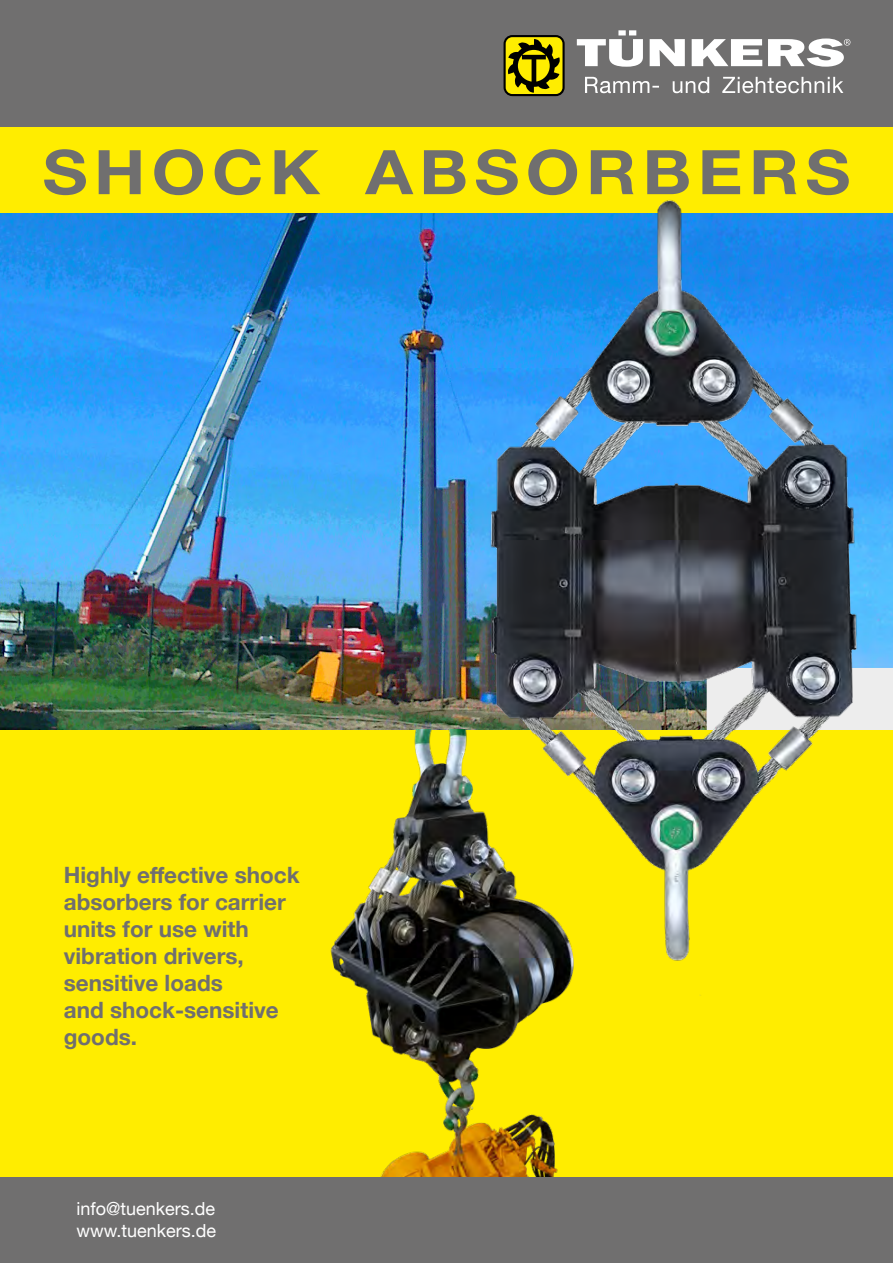
<style>
.page{position:relative;width:893px;height:1263px;background:#fff}
.page>*{position:absolute;margin:0;border:0;box-sizing:border-box;transform-origin:0 0}
.t1{font:700 61.5px "Helvetica Neue";letter-spacing:.09em;color:#706f6f;scale:1.13 1}
.t2{font:700 22.5px/27px "Helvetica Neue";color:#706f6f}
.t3{font:18px/21.6px "Helvetica Neue";color:#fff}
</style>
<div class="page">
<div style="left:0;top:0;width:893px;height:128px;background:#706f6f"></div>
<div style="left:0;top:128px;width:893px;height:1049px;background:#ffed00"></div>
<img style="left:0;top:214px;width:469px;height:515px">
<img style="left:290px;top:729px;width:268px;height:448px">
<svg style="left:504px;top:35px;width:61px;height:45px;background:#8b8101"></svg>
<svg style="left:577px;top:30px;width:66px;height:37px"></svg>
<svg style="left:650px;top:39px;width:35px;height:27px"></svg>
<svg style="left:692px;top:39px;width:70px;height:27px"></svg>
<svg style="left:768px;top:38px;width:82px;height:29px"></svg>
<svg style="left:585px;top:77px;width:251px;height:3px"></svg>
<img style="left:469px;top:80px;width:424px;height:1049px">
<div style="left:0;top:1177px;width:893px;height:86px;background:#706f6f"></div>
<h1 class="t1" style="left:43px;top:124px;width:716px">SHOCK ABSORBERS</h1>
<p class="t2" style="left:64px;top:862px;width:237px">Highly effective shock absorbers for carrier units for use with vibration drivers, sensitive loads<br>and shock-sensitive goods.</p>
<p class="t3" style="left:77px;top:1199px;width:141px">info@tuenkers.de www.tuenkers.de</p>
</div>
